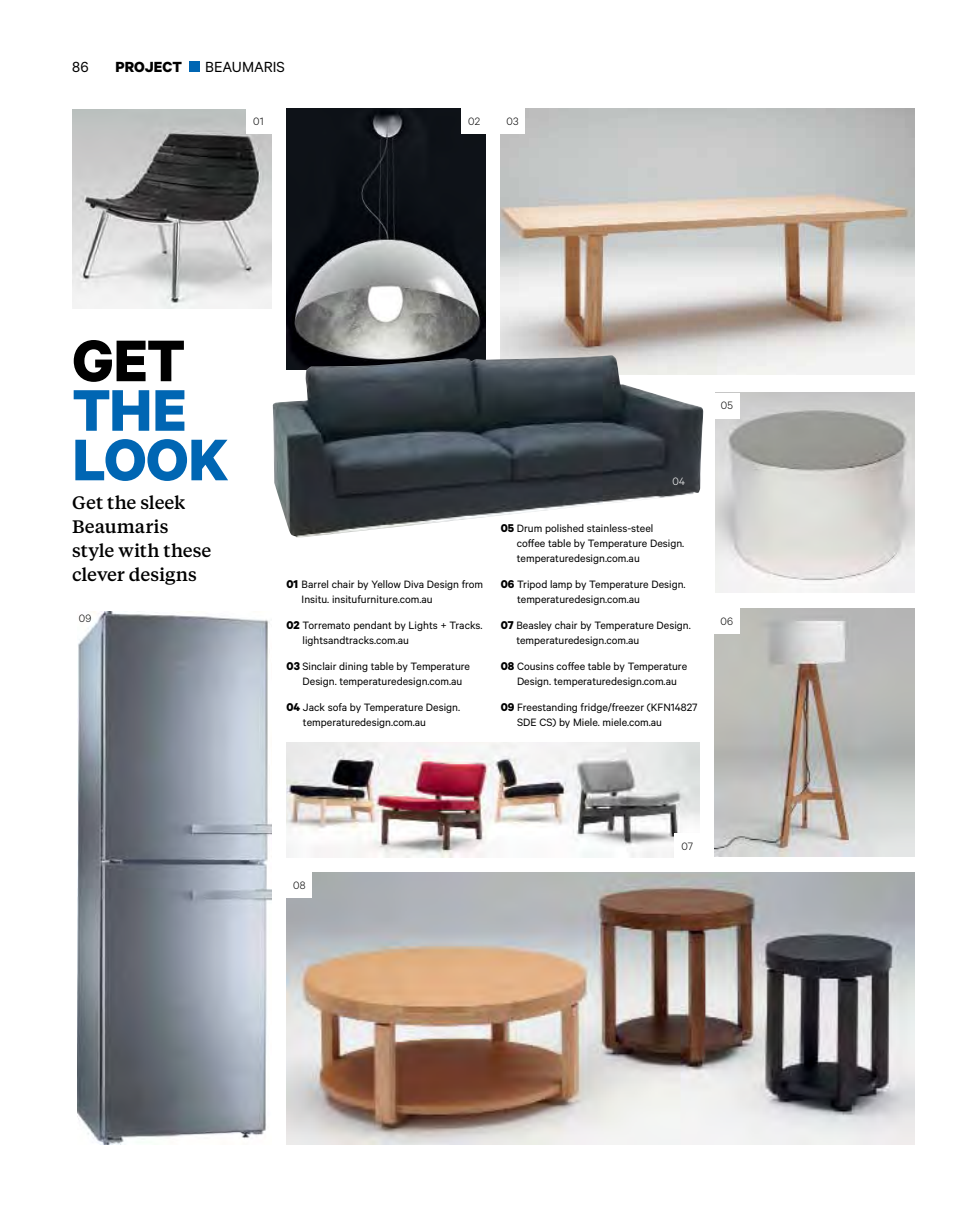
<style>
.page{position:relative;width:978px;height:1217px;background:#fff}
.page>*{position:absolute;margin:0;border:0;box-sizing:border-box;transform-origin:0 0}
.t1{font:700 66px/49.5px "Calibre";color:#0066b3}
.t2{font:700 66px "Calibre";color:#000}
.t3{font:500 18px/24px "Tiempos Text";letter-spacing:-.005em;color:#000}
.t4{font:16.5px "Calibre";color:#000}
.t5{font:700 16.5px "Calibre";color:#000}
.t6{font:12px/15px "Calibre";color:#000}
.t7{font:300 12px "Calibre";letter-spacing:.015em;color:#000}
.t8{font:300 12px "Calibre";color:#fff}
.s1{font-weight:700;font-size:12.75px}
</style>
<div class="page">
<div style="left:189px;top:61px;width:11px;height:11px;background:#0066b3"></div>
<img style="left:72px;top:109px;width:199px;height:199px">
<img style="left:715px;top:392px;width:199px;height:200px">
<img style="left:77px;top:611px;width:195px;height:533px">
<img style="left:287px;top:109px;width:199px;height:246px">
<img style="left:287px;top:872px;width:627px;height:272px">
<img style="left:501px;top:109px;width:413px;height:265px">
<img style="left:272px;top:355px;width:431px;height:182px">
<img style="left:715px;top:608px;width:199px;height:248px">
<img style="left:287px;top:742px;width:413px;height:115px">
<div style="left:461px;top:108px;width:26px;height:26px;background:#fff"></div>
<div style="left:246px;top:108px;width:25px;height:26px;background:#fff"></div>
<div style="left:500px;top:108px;width:25px;height:26px;background:#fff"></div>
<div style="left:714px;top:392px;width:26px;height:26px;background:#fff"></div>
<div style="left:714px;top:608px;width:26px;height:26px;background:#fff"></div>
<div style="left:674px;top:832px;width:26px;height:26px;background:#fff"></div>
<div style="left:287px;top:872px;width:25px;height:25px;background:#fff"></div>
<h3 class="t4" style="left:72px;top:58px;width:18px">86</h3>
<h3 class="t5" style="left:116px;top:57px;width:68px">PROJECT</h3>
<h3 class="t4" style="left:205px;top:57px;width:81px">BEAUMARIS</h3>
<p class="t7" style="left:253px;top:114px;width:12px">01</p>
<p class="t7" style="left:468px;top:114px;width:13px">02</p>
<p class="t7" style="left:506px;top:114px;width:14px">03</p>
<h1 class="t2" style="left:72px;top:320px;width:76px">GET</h1>
<h1 class="t1" style="left:72px;top:383px;width:158px">THE<br>LOOK</h1>
<h2 class="t3" style="left:72px;top:490px;width:141px">Get the sleek<br>Beaumaris style with these clever designs</h2>
<p class="t7" style="left:79px;top:610px;width:14px">09</p>
<p class="t7" style="left:721px;top:398px;width:14px">05</p>
<p class="t6" style="left:302px;top:576px;width:183px;text-indent:-15px"><span class="s1">01</span> Barrel chair by Yellow Diva Design from<br>Insitu. insitufurniture.com.au</p>
<p class="t6" style="left:302px;top:617px;width:182px;text-indent:-16px"><span class="s1">02</span> Torremato pendant by Lights + Tracks. lightsandtracks.com.au</p>
<p class="t6" style="left:303px;top:658px;width:169px;text-indent:-16px"><span class="s1">03</span> Sinclair dining table by Temperature<br>Design. temperaturedesign.com.au</p>
<p class="t6" style="left:303px;top:698px;width:159px;text-indent:-16px"><span class="s1">04</span> Jack sofa by Temperature Design. temperaturedesign.com.au</p>
<p class="t8" style="left:673px;top:474px;width:14px">04</p>
<p class="t6" style="left:517px;top:520px;width:169px;text-indent:-16px"><span class="s1">05</span> Drum polished stainless-steel coffee table by Temperature Design. temperaturedesign.com.au</p>
<p class="t6" style="left:517px;top:576px;width:170px;text-indent:-16px"><span class="s1">06</span> Tripod lamp by Temperature Design. temperaturedesign.com.au</p>
<p class="t6" style="left:516px;top:617px;width:176px;text-indent:-16px"><span class="s1">07</span> Beasley chair by Temperature Design. temperaturedesign.com.au</p>
<p class="t6" style="left:501px;top:658px;width:188px;text-align:center"><span class="s1">08</span> Cousins coffee table by Temperature<br>Design. temperaturedesign.com.au</p>
<p class="t6" style="left:517px;top:698px;width:182px;text-indent:-16px"><span class="s1">09</span> Freestanding fridge/freezer (KFN14827<br>SDE CS) by Miele. miele.com.au</p>
<p class="t7" style="left:721px;top:614px;width:14px">06</p>
<p class="t7" style="left:293px;top:878px;width:14px">08</p>
<p class="t7" style="left:681px;top:838px;width:13px">07</p>
</div>
